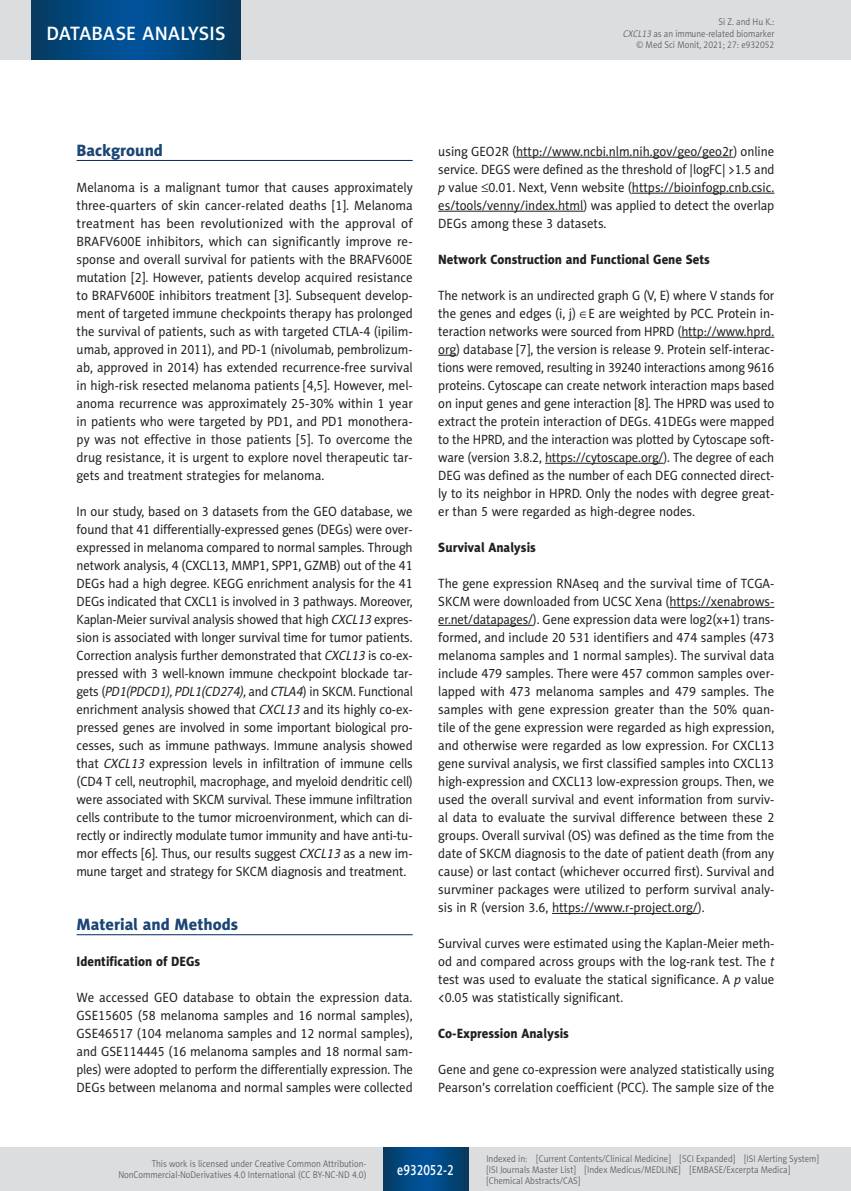
<style>
.page{position:relative;width:851px;height:1191px;background:#fff}
.page>*{position:absolute;margin:0;border:0;box-sizing:border-box;transform-origin:0 0}
.t1{font:19.5px "Naomi Sans EFN Medium";letter-spacing:.01em;color:#fff}
.MSM_Headline_1{font:16.5px "Naomi Sans EFN Heavy";color:#1a4574}
.MSM_e-PAGINA{font:15px "Naomi Sans EFN Medium";color:#fff;scale:.8 1}
.MSM_Body{font:13.5px/18px "Naomi Sans EFN";color:#231f20;text-align:justify;scale:.95 1}
.MSM_Body-2{font:13.5px/18px "Naomi Sans EFN";color:#231f20;text-align:justify;scale:.94 1}
.MSM_Body-3{font:13.5px/18px "Naomi Sans EFN";color:#231f20;text-align:justify;scale:.96 1}
.MSM_Headline_2{font:13.5px "Naomi Sans EFN Heavy";color:#231f20;scale:.95 1}
.MSM_pagina_sygnatura{font:9.75px/11.2px "Naomi Sans EFN Light";color:#57585a;scale:.9 1}
.MSM_pagina_zywa{font:9.75px/11.2px "Naomi Sans EFN Light";color:#57585a;text-align:right;scale:.9 1}
.s1{font-style:italic}
.s2{font-family:"Standard Sym L"}
</style>
<div class="page">
<hr style="left:77px;top:160px;width:335px;height:1px;background:#00295c">
<hr style="left:77px;top:934px;width:335px;height:1px;background:#00295c">
<hr style="left:516px;top:157px;width:217px;height:1px;background:#231f20">
<hr style="left:631px;top:193px;width:143px;height:1px;background:#231f20">
<hr style="left:438px;top:211px;width:145px;height:1px;background:#231f20">
<hr style="left:681px;top:337px;width:93px;height:1px;background:#231f20">
<svg style="left:438px;top:355px;width:18px;height:1px"></svg>
<hr style="left:545px;top:463px;width:118px;height:1px;background:#231f20">
<hr style="left:669px;top:607px;width:105px;height:1px;background:#231f20">
<hr style="left:438px;top:625px;width:95px;height:1px;background:#231f20">
<hr style="left:552px;top:913px;width:145px;height:1px;background:#231f20">
<div style="left:0;top:1148px;width:850px;height:43px;background:#dcdddf"></div>
<svg style="left:383px;top:1147px;width:85px;height:43px;background:#02477e"></svg>
<div style="left:0;top:0;width:850px;height:60px;background:#dcdddf"></div>
<hr style="left:850px;top:0;width:1px;height:60px;background:#dcdddf">
<svg style="left:32px;top:0;width:208px;height:60px;background:#02477f"></svg>
<h1 class="t1" style="left:47px;top:22px;width:180px">DATABASE ANALYSIS</h1>
<p class="MSM_pagina_zywa" style="left:623px;top:16px;width:169px">Si Z. and Hu K.:<br><span class="s1">CXCL13</span> as an immune-related biomarker</p>
<p class="MSM_pagina_sygnatura" style="left:636px;top:39px;width:154px">© Med Sci Monit, 2021; 27: e932052</p>
<p class="MSM_Headline_1" style="left:77px;top:140px;width:88px">Background</p>
<p class="MSM_Body" style="left:77px;top:178px;width:355px">Melanoma is a malignant tumor that causes approximately three-quarters of skin cancer-related deaths [1]. Melanoma treatment has been revolutionized with the approval of BRAFV600E inhibitors, which can significantly improve re&shy;sponse and overall survival for patients with the BRAFV600E mutation [2]. However, patients develop acquired resistance to BRAFV600E inhibitors treatment [3]. Subsequent develop&shy;ment of targeted immune checkpoints therapy has prolonged the survival of patients, such as with targeted CTLA-4 (ipilim&shy;umab, approved in 2011), and PD-1 (nivolumab, pembrolizum&shy;ab, approved in 2014) has extended recurrence-free survival in high-risk resected melanoma patients [4,5]. However, mel&shy;anoma recurrence was approximately 25-30% within 1 year in patients who were targeted by PD1, and PD1 monothera&shy;py was not effective in those patients [5]. To overcome the drug resistance, it is urgent to explore novel therapeutic tar&shy;gets and treatment strategies for melanoma.</p>
<p class="MSM_Body" style="left:77px;top:502px;width:355px">In our study, based on 3 datasets from the GEO database, we found that 41 differentially-expressed genes (DEGs) were over&shy;expressed in melanoma compared to normal samples. Through network analysis, 4 (CXCL13, MMP1, SPP1, GZMB) out of the 41<br>DEGs had a high degree. KEGG enrichment analysis for the 41<br>DEGs indicated that CXCL1 is involved in 3 pathways. Moreover, Kaplan-Meier survival analysis showed that high <span class="s1">CXCL13</span> expres&shy;sion is associated with longer survival time for tumor patients.<br>Correction analysis further demonstrated that <span class="s1">CXCL13</span> is co-ex&shy;pressed with 3 well-known immune checkpoint blockade tar&shy;gets (<span class="s1">PD1(PDCD1), PDL1(CD274),</span> and <span class="s1">CTLA4</span>) in SKCM. Functional enrichment analysis showed that <span class="s1">CXCL13</span> and its highly co-ex&shy;pressed genes are involved in some important biological pro&shy;cesses, such as immune pathways. Immune analysis showed that <span class="s1">CXCL13</span> expression levels in infiltration of immune cells (CD4 T cell, neutrophil, macrophage, and myeloid dendritic cell) were associated with SKCM survival. These immune infiltration cells contribute to the tumor microenvironment, which can di&shy;rectly or indirectly modulate tumor immunity and have anti-tu&shy;mor effects [6]. Thus, our results suggest <span class="s1">CXCL13</span> as a new im&shy;mune target and strategy for SKCM diagnosis and treatment.</p>
<p class="MSM_Headline_1" style="left:77px;top:914px;width:163px">Material and Methods</p>
<p class="MSM_Headline_2" style="left:77px;top:953px;width:131px">Identification of DEGs</p>
<p class="MSM_Body-3" style="left:77px;top:988px;width:352px">We accessed GEO database to obtain the expression data.<br>GSE15605 (58 melanoma samples and 16 normal samples), GSE46517 (104 melanoma samples and 12 normal samples), and GSE114445 (16 melanoma samples and 18 normal sam&shy;ples) were adopted to perform the differentially expression. The DEGs between melanoma and normal samples were collected</p>
<p class="MSM_Body" style="left:438px;top:142px;width:355px">using GEO2R (http://www.ncbi.nlm.nih.gov/geo/geo2r) online service. DEGS were defined as the threshold of |logFC| &gt;1.5 and <span class="s1">p</span> value <span class="s2">£</span>0.01. Next, Venn website (https://bioinfogp.cnb.csic. es/tools/venny/index.html) was applied to detect the overlap DEGs among these 3 datasets.</p>
<p class="MSM_Headline_2" style="left:438px;top:251px;width:287px">Network Construction and Functional Gene Sets</p>
<p class="MSM_Body-2" style="left:438px;top:286px;width:359px">The network is an undirected graph G (V, E) where V stands for the genes and edges (i, j) <span class="s2">Î</span>E are weighted by PCC. Protein in&shy;teraction networks were sourced from HPRD (http://www.hprd. org) database [7], the version is release 9. Protein self-interac&shy;tions were removed, resulting in 39240 interactions among 9616 proteins. Cytoscape can create network interaction maps based on input genes and gene interaction [8]. The HPRD was used to extract the protein interaction of DEGs. 41DEGs were mapped to the HPRD, and the interaction was plotted by Cytoscape soft&shy;ware (version 3.8.2, https://cytoscape.org/). The degree of each DEG was defined as the number of each DEG connected direct&shy;ly to its neighbor in HPRD. Only the nodes with degree great&shy;er than 5 were regarded as high-degree nodes.</p>
<p class="MSM_Headline_2" style="left:438px;top:539px;width:104px">Survival Analysis</p>
<p class="MSM_Body" style="left:438px;top:574px;width:355px">The gene expression RNAseq and the survival time of TCGA-SKCM were downloaded from UCSC Xena (https://xenabrows&shy;er.net/datapages/). Gene expression data were log2(x+1) trans&shy;formed, and include 20 531 identifiers and 474 samples (473 melanoma samples and 1 normal samples). The survival data include 479 samples. There were 457 common samples over&shy;lapped with 473 melanoma samples and 479 samples. The samples with gene expression greater than the 50% quan&shy;tile of the gene expression were regarded as high expression, and otherwise were regarded as low expression. For CXCL13 gene survival analysis, we first classified samples into CXCL13 high-expression and CXCL13 low-expression groups. Then, we used the overall survival and event information from surviv&shy;al data to evaluate the survival difference between these 2 groups. Overall survival (OS) was defined as the time from the date of SKCM diagnosis to the date of patient death (from any cause) or last contact (whichever occurred first). Survival and survminer packages were utilized to perform survival analy&shy;sis in R (version 3.6, https://www.r-project.org/).</p>
<p class="MSM_Body" style="left:438px;top:934px;width:355px">Survival curves were estimated using the Kaplan-Meier meth&shy;od and compared across groups with the log-rank test. The <span class="s1">t </span>test was used to evaluate the statical significance. A <span class="s1">p</span> value &lt;0.05 was statistically significant.</p>
<p class="MSM_Headline_2" style="left:438px;top:1025px;width:139px">Co-Expression Analysis</p>
<p class="MSM_Body-2" style="left:438px;top:1060px;width:359px">Gene and gene co-expression were analyzed statistically using<br>Pearson’s correlation coefficient (PCC). The sample size of the</p>
<p class="MSM_pagina_sygnatura" style="left:118px;top:1158px;width:277px;text-align:right">This work is licensed under Creative Common Attribution-<br>NonCommercial-NoDerivatives 4.0 International (CC BY-NC-ND 4.0)</p>
<p class="MSM_e-PAGINA" style="left:397px;top:1160px;width:72px">e932052-2</p>
<p class="MSM_pagina_sygnatura" style="left:486px;top:1152px;width:371px">Indexed in: [Current Contents/Clinical Medicine] [SCI Expanded] [ISI Alerting System] [ISI Journals Master List] [Index Medicus/MEDLINE] [EMBASE/Excerpta Medica] [Chemical Abstracts/CAS]</p>
</div>
